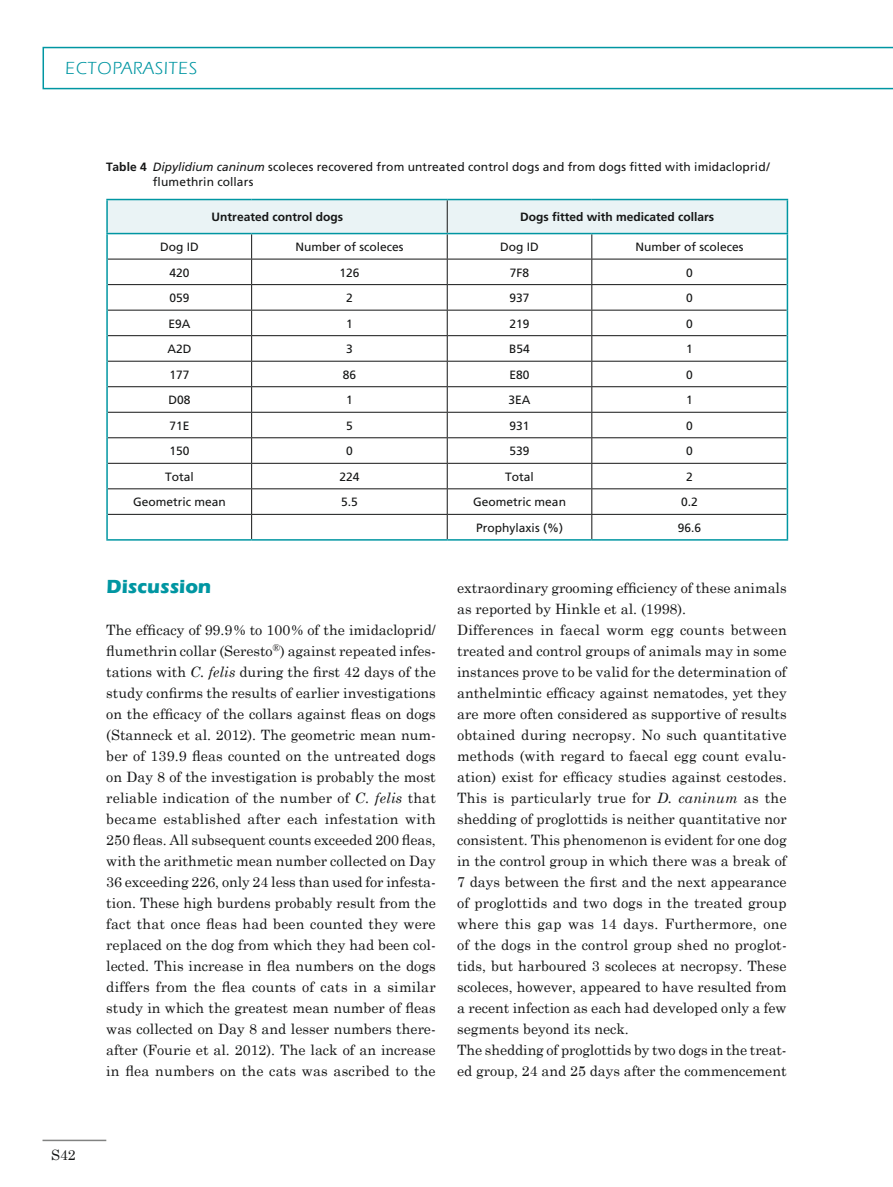
<style>
.page{position:relative;width:893px;height:1187px;background:#fff}
.page>*{position:absolute;margin:0;border:0;box-sizing:border-box;transform-origin:0 0}
.t1{font:700 19.5px "Itc Eras";letter-spacing:-.005em;color:#0096a2}
.t2{font:18px "ITC Eras Std";letter-spacing:.05em;color:#0096a2}
.t3{font:14.25px/21px "Century Schoolbook";color:#151616;text-align:justify}
.t4{font:12px/15px "Frutiger";color:#151616}
.t5{font:700 12px "Frutiger";color:#151616}
.s1{font-weight:700}
.s2{font-style:italic}
</style>
<div class="page">
<hr style="left:43px;top:1139px;width:63px;height:1px;background:#818281">
<svg style="left:43px;top:47px;width:850px;height:42px"></svg>
<hr style="left:106px;top:234px;width:2px;height:25px;background:#0096a2">
<hr style="left:106px;top:259px;width:2px;height:25px;background:#0096a2">
<hr style="left:106px;top:284px;width:2px;height:26px;background:#0096a2">
<hr style="left:106px;top:310px;width:2px;height:25px;background:#0096a2">
<hr style="left:106px;top:335px;width:2px;height:26px;background:#0096a2">
<hr style="left:106px;top:361px;width:2px;height:26px;background:#0096a2">
<hr style="left:106px;top:387px;width:2px;height:25px;background:#0096a2">
<hr style="left:106px;top:412px;width:2px;height:26px;background:#0096a2">
<hr style="left:106px;top:438px;width:2px;height:25px;background:#0096a2">
<hr style="left:106px;top:463px;width:2px;height:26px;background:#0096a2">
<hr style="left:106px;top:489px;width:2px;height:25px;background:#0096a2">
<hr style="left:106px;top:514px;width:2px;height:25px;background:#0096a2">
<svg style="left:107px;top:200px;width:681px;height:339px"></svg>
<hr style="left:106px;top:539px;width:146px;height:1px;background:#0096a2">
<hr style="left:252px;top:539px;width:195px;height:1px;background:#0096a2">
<hr style="left:447px;top:539px;width:145px;height:1px;background:#0096a2">
<hr style="left:592px;top:539px;width:196px;height:1px;background:#0096a2">
<hr style="left:106px;top:199px;width:146px;height:1px;background:#0096a2">
<hr style="left:106px;top:200px;width:2px;height:33px;background:#0096a2">
<hr style="left:252px;top:199px;width:195px;height:1px;background:#0096a2">
<hr style="left:447px;top:199px;width:145px;height:1px;background:#0096a2">
<hr style="left:592px;top:199px;width:196px;height:1px;background:#0096a2">
<hr style="left:787px;top:200px;width:1px;height:33px;background:#0096a2">
<hr style="left:106px;top:233px;width:146px;height:1px;background:#0096a2">
<hr style="left:252px;top:233px;width:195px;height:1px;background:#0096a2">
<hr style="left:447px;top:233px;width:145px;height:1px;background:#0096a2">
<hr style="left:592px;top:233px;width:196px;height:1px;background:#0096a2">
<p class="t2" style="left:65px;top:58px;width:113px">ECTOPARASIT</p>
<p class="t2" style="left:189px;top:58px;width:10px">S</p>
<p class="t4" style="left:153px;top:159px;width:618px;text-indent:-47px"><span class="s1">Table 4</span> <span class="s2">Dipylidium caninum</span> scoleces recovered from untreated control dogs and from dogs fitted with imidacloprid/ flumethrin collars</p>
<p class="t5" style="left:212px;top:209px;width:133px">Untreated control dogs</p>
<p class="t5" style="left:520px;top:209px;width:196px">Dogs fitted with medicated collars</p>
<p class="t4" style="left:160px;top:239px;width:40px">Dog ID</p>
<p class="t4" style="left:295px;top:239px;width:110px">Number of scoleces</p>
<p class="t4" style="left:500px;top:239px;width:40px">Dog ID</p>
<p class="t4" style="left:635px;top:239px;width:110px">Number of scoleces</p>
<p class="t4" style="left:170px;top:265px;width:22px">420</p>
<p class="t4" style="left:339px;top:265px;width:22px">126</p>
<p class="t4" style="left:510px;top:265px;width:21px">7F8</p>
<p class="t4" style="left:686px;top:265px;width:8px">0</p>
<p class="t4" style="left:170px;top:290px;width:22px">059</p>
<p class="t4" style="left:346px;top:290px;width:8px">2</p>
<p class="t4" style="left:509px;top:290px;width:22px">937</p>
<p class="t4" style="left:686px;top:290px;width:8px">0</p>
<p class="t4" style="left:169px;top:316px;width:24px">E9A</p>
<p class="t4" style="left:346px;top:316px;width:8px">1</p>
<p class="t4" style="left:510px;top:316px;width:22px">219</p>
<p class="t4" style="left:686px;top:316px;width:8px">0</p>
<p class="t4" style="left:168px;top:341px;width:25px">A2D</p>
<p class="t4" style="left:346px;top:341px;width:8px">3</p>
<p class="t4" style="left:509px;top:341px;width:22px">B54</p>
<p class="t4" style="left:686px;top:341px;width:8px">1</p>
<p class="t4" style="left:170px;top:367px;width:22px">177</p>
<p class="t4" style="left:343px;top:367px;width:15px">86</p>
<p class="t4" style="left:510px;top:367px;width:22px">E80</p>
<p class="t4" style="left:686px;top:367px;width:8px">0</p>
<p class="t4" style="left:169px;top:392px;width:24px">D08</p>
<p class="t4" style="left:346px;top:392px;width:8px">1</p>
<p class="t4" style="left:509px;top:392px;width:24px">3EA</p>
<p class="t4" style="left:686px;top:392px;width:8px">1</p>
<p class="t4" style="left:170px;top:418px;width:22px">71E</p>
<p class="t4" style="left:346px;top:418px;width:8px">5</p>
<p class="t4" style="left:510px;top:418px;width:22px">931</p>
<p class="t4" style="left:686px;top:418px;width:8px">0</p>
<p class="t4" style="left:170px;top:443px;width:22px">150</p>
<p class="t4" style="left:346px;top:443px;width:8px">0</p>
<p class="t4" style="left:510px;top:443px;width:22px">539</p>
<p class="t4" style="left:686px;top:443px;width:8px">0</p>
<p class="t4" style="left:165px;top:469px;width:30px">Total</p>
<p class="t4" style="left:340px;top:469px;width:22px">224</p>
<p class="t4" style="left:505px;top:469px;width:30px">Total</p>
<p class="t4" style="left:686px;top:469px;width:8px">2</p>
<p class="t4" style="left:133px;top:494px;width:94px">Geometric mean</p>
<p class="t4" style="left:341px;top:494px;width:18px">5.5</p>
<p class="t4" style="left:473px;top:494px;width:94px">Geometric mean</p>
<p class="t4" style="left:681px;top:494px;width:18px">0.2</p>
<p class="t4" style="left:476px;top:520px;width:88px">Prophylaxis (%)</p>
<p class="t4" style="left:678px;top:520px;width:25px">96.6</p>
<p class="t3" style="left:51px;top:1144px;width:26px">S42</p>
<h1 class="t1" style="left:106px;top:575px;width:106px">Discussion</h1>
<p class="t3" style="left:106px;top:619px;width:331px">The efficacy of 99.9% to 100% of the imidacloprid/ flumethrin collar (Seresto<sup>®</sup>) against repeated infes&shy;tations with <span class="s2">C. felis</span> during the first 42 days of the study confirms the results of earlier investigations on the efficacy of the collars against fleas on dogs (Stanneck et al. 2012). The geometric mean num&shy;ber of 139.9 fleas counted on the untreated dogs on Day 8 of the investigation is probably the most reliable indication of the number of <span class="s2">C. felis</span> that became established after each infestation with 250 fleas. All subsequent counts exceeded 200 fleas, with the arithmetic mean number collected on Day 36 exceeding 226, only 24 less than used for infesta&shy;tion. These high burdens probably result from the fact that once fleas had been counted they were replaced on the dog from which they had been col&shy;lected. This increase in flea numbers on the dogs differs from the flea counts of cats in a similar study in which the greatest mean number of fleas was collected on Day 8 and lesser numbers there&shy;after (Fourie et al. 2012). The lack of an increase in flea numbers on the cats was ascribed to the</p>
<p class="t3" style="left:457px;top:577px;width:331px;text-align:left">extraordinary grooming efficiency of these animals as reported by Hinkle et al. (1998).<br>Differences in faecal worm egg counts between treated and control groups of animals may in some instances prove to be valid for the determination of anthelmintic efficacy against nematodes, yet they are more often considered as supportive of results obtained during necropsy. No such quantitative methods (with regard to faecal egg count evalu&shy;ation) exist for efficacy studies against cestodes.<br>This is particularly true for <span class="s2">D. caninum</span> as the shedding of proglottids is neither quantitative nor consistent. This phenomenon is evident for one dog in the control group in which there was a break of 7 days between the first and the next appearance of proglottids and two dogs in the treated group where this gap was 14 days. Furthermore, one of the dogs in the control group shed no proglot&shy;tids, but harboured 3 scoleces at necropsy. These scoleces, however, appeared to have resulted from a recent infection as each had developed only a few segments beyond its neck.<br>The shedding of proglottids by two dogs in the treat&shy;ed group, 24 and 25 days after the commencement</p>
</div>
